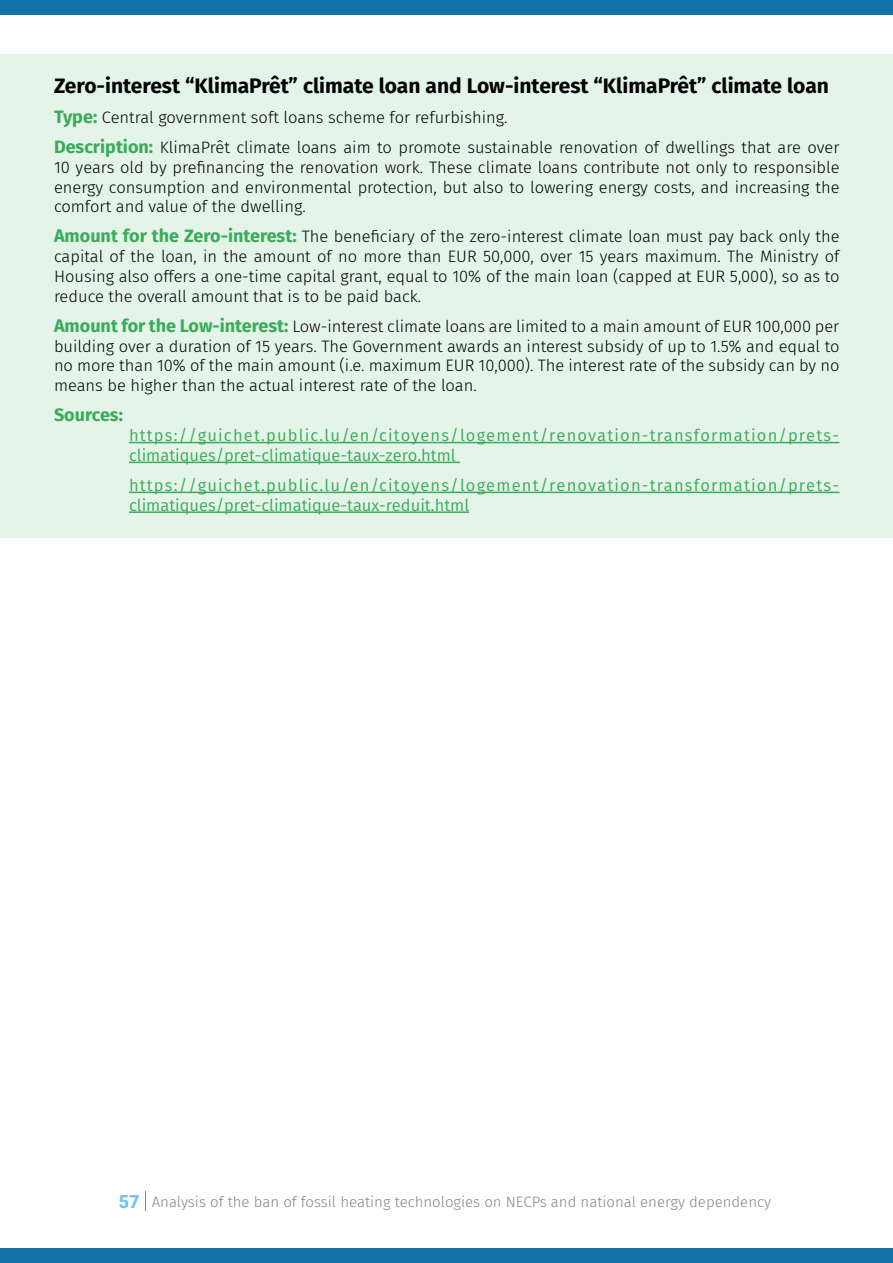
<style>
.page{position:relative;width:893px;height:1263px;background:#fff}
.page>*{position:absolute;margin:0;border:0;box-sizing:border-box;transform-origin:0 0}
.t1{font:700 21px "Fira Sans";color:#020304}
.t2{font:700 18px "Fira Sans";color:#39ac5a}
.t3{font:300 16.5px/19.8px "Fira Sans";color:#000;text-align:justify}
.t4{font:16.5px/19.8px "Fira Sans";letter-spacing:.07em;color:#39ac5a}
.t5{font:300 15px "Fira Sans";color:#868587}
.s1{font-weight:700;font-size:18px;color:#39ac5a}
.s2{font-family:"Roboto";font-weight:900;font-size:18px;color:#6fc5ee}
</style>
<div class="page">
<svg style="left:145px;top:1191px;width:1px;height:20px"></svg>
<div style="left:0;top:54px;width:893px;height:484px;background:#e5f4e9"></div>
<div style="left:0;top:1249px;width:893px;height:14px;background:#1472a7"></div>
<div style="left:0;top:0;width:893px;height:14px;background:#1472a7"></div>
<hr style="left:129px;top:442px;width:710px;height:1px;background:#39ac5a">
<hr style="left:129px;top:462px;width:331px;height:1px;background:#39ac5a">
<hr style="left:129px;top:492px;width:710px;height:1px;background:#39ac5a">
<hr style="left:129px;top:511px;width:340px;height:2px;background:#39ac5a">
<p class="t1" style="left:54px;top:68px;width:776px">Zero-interest “KlimaPrêt” climate loan and Low-interest “KlimaPrêt” climate loan</p>
<p class="t3" style="left:54px;top:102px;width:787px;line-height:30px"><span class="s1">Type:</span> Central government soft loans scheme for refurbishing.<br><span class="s1">Description:</span> KlimaPrêt climate loans aim to promote sustainable renovation of dwellings that are over</p>
<p class="t3" style="left:54px;top:157px;width:787px">10 years old by prefinancing the renovation work. These climate loans contribute not only to responsible energy consumption and environmental protection, but also to lowering energy costs, and increasing the comfort and value of the dwelling.</p>
<p class="t3" style="left:54px;top:227px;width:787px"><span class="s1">Amount for the Zero-interest:</span> The beneficiary of the zero-interest climate loan must pay back only the capital of the loan, in the amount of no more than EUR 50,000, over 15 years maximum. The Ministry of Housing also offers a one-time capital grant, equal to 10% of the main loan (capped at EUR 5,000), so as to reduce the overall amount that is to be paid back.</p>
<p class="t3" style="left:54px;top:316px;width:787px"><span class="s1">Amount for the Low-interest:</span> Low-interest climate loans are limited to a main amount of EUR 100,000 per building over a duration of 15 years. The Government awards an interest subsidy of up to 1.5% and equal to no more than 10% of the main amount (i.e. maximum EUR 10,000). The interest rate of the subsidy can by no means be higher than the actual interest rate of the loan.</p>
<p class="t2" style="left:54px;top:400px;width:70px">Sources:</p>
<p class="t4" style="left:129px;top:425px;width:712px">https://guichet.public.lu/en/citoyens/logement/renovation-transformation/prets&shy;climatiques/pret-climatique-taux-zero.html</p>
<p class="t4" style="left:129px;top:475px;width:712px">https://guichet.public.lu/en/citoyens/logement/renovation-transformation/prets&shy;climatiques/pret-climatique-taux-reduit.html</p>
<p class="t5" style="left:119px;top:1191px;width:654px"><span class="s2">57</span> Analysis of the ban of fossil heating technologies on NECPs and national energy dependency</p>
</div>
